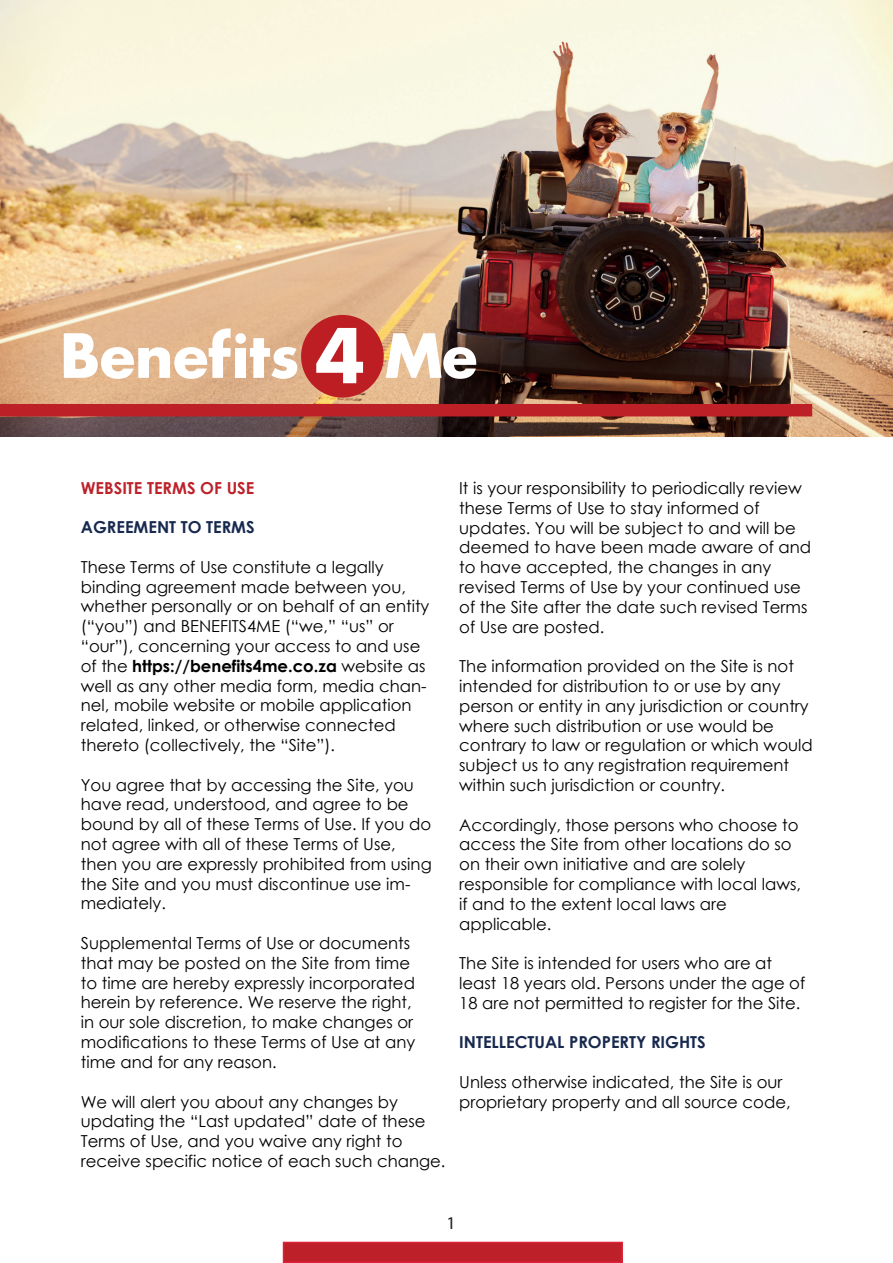
<style>
.page{position:relative;width:893px;height:1263px;background:#fff}
.page>*{position:absolute;margin:0;border:0;box-sizing:border-box;transform-origin:0 0}
.t1{font:18px "Myriad Pro";color:#231f20}
.t2{font:16.5px/19.8px "Century Gothic";color:#000001}
.t3{font:700 16.5px "Century Gothic";color:#17294f}
.t4{font:700 16.5px "Century Gothic";color:#bd2129}
.s1{font-weight:700}
</style>
<div class="page">
<div style="left:284px;top:1242px;width:338px;height:20px;background:#bd2028"></div>
<div style="left:283px;top:1242px;width:340px;height:21px;border:2px solid #de2038"></div>
<img style="left:0;top:0;width:893px;height:437px">
<div style="left:0;top:404px;width:812px;height:12px;background:#bd2026"></div>
<div style="left:301px;top:315px;width:83px;height:83px;background:#bd1e23;border-radius:50%"></div>
<svg style="left:316px;top:328px;width:47px;height:55px"></svg>
<svg style="left:386px;top:333px;width:90px;height:46px"></svg>
<svg style="left:250px;top:338px;width:47px;height:41px"></svg>
<div style="left:235px;top:348px;width:11px;height:30px;background:#fff"></div>
<svg style="left:64px;top:328px;width:167px;height:51px"></svg>
<div style="left:235px;top:333px;width:11px;height:11px;background:#fff;border-radius:50%"></div>
<p class="t4" style="left:81px;top:475px;width:175px">WEBSITE TERMS OF USE</p>
<p class="t3" style="left:81px;top:515px;width:175px">AGREEMENT TO TERMS</p>
<p class="t2" style="left:81px;top:557px;width:350px">These Terms of Use constitute a legally binding agreement made between you, whether personally or on behalf of an entity (“you”) and BENEFITS4ME (“we,” “us” or “our”), concerning your access to and use of the <span class="s1">https://benefits4me.co.za</span> website as well as any other media form, media chan&shy;nel, mobile website or mobile application related, linked, or otherwise connected thereto (collectively, the “Site”).</p>
<p class="t2" style="left:81px;top:774px;width:352px">You agree that by accessing the Site, you have read, understood, and agree to be bound by all of these Terms of Use. If you do not agree with all of these Terms of Use, then you are expressly prohibited from using the Site and you must discontinue use im&shy;mediately.</p>
<p class="t2" style="left:81px;top:933px;width:336px">Supplemental Terms of Use or documents that may be posted on the Site from time to time are hereby expressly incorporated herein by reference. We reserve the right, in our sole discretion, to make changes or modifications to these Terms of Use at any time and for any reason.</p>
<p class="t2" style="left:81px;top:1091px;width:366px">We will alert you about any changes by updating the “Last updated” date of these Terms of Use, and you waive any right to receive specific notice of each such change.</p>
<p class="t2" style="left:459px;top:478px;width:353px">It is your responsibility to periodically review these Terms of Use to stay informed of updates. You will be subject to and will be deemed to have been made aware of and to have accepted, the changes in any revised Terms of Use by your continued use of the Site after the date such revised Terms of Use are posted.</p>
<p class="t2" style="left:459px;top:656px;width:355px">The information provided on the Site is not intended for distribution to or use by any person or entity in any jurisdiction or country where such distribution or use would be contrary to law or regulation or which would subject us to any registration requirement within such jurisdiction or country.</p>
<p class="t2" style="left:459px;top:814px;width:343px">Accordingly, those persons who choose to access the Site from other locations do so on their own initiative and are solely responsible for compliance with local laws, if and to the extent local laws are applicable.</p>
<p class="t2" style="left:459px;top:953px;width:348px">The Site is intended for users who are at least 18 years old. Persons under the age of<br>18 are not permitted to register for the Site.</p>
<p class="t3" style="left:459px;top:1030px;width:248px">INTELLECTUAL PROPERTY RIGHTS</p>
<p class="t2" style="left:459px;top:1072px;width:333px">Unless otherwise indicated, the Site is our proprietary property and all source code,</p>
<p class="t1" style="left:446px;top:1212px;width:11px">1</p>
</div>
